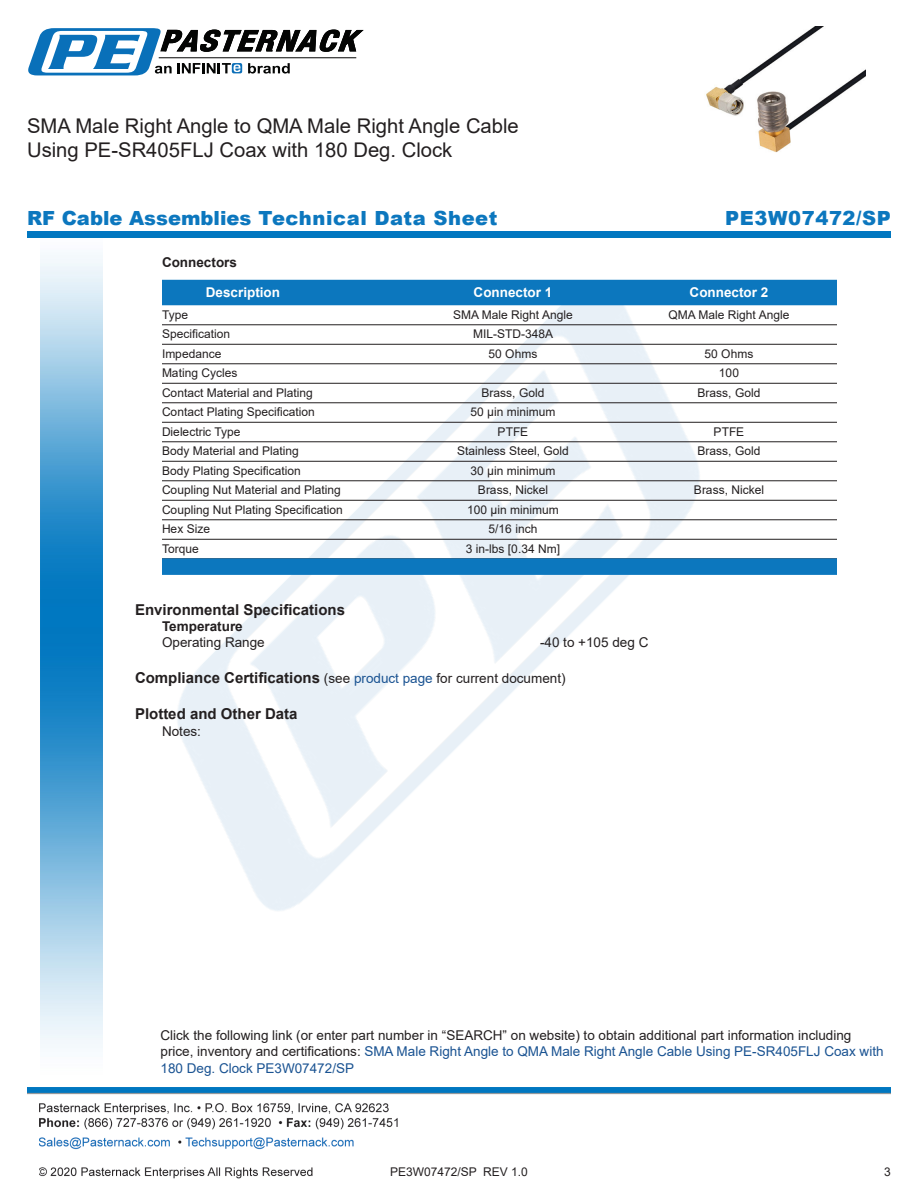
<style>
.page{position:relative;width:918px;height:1188px;background:#fff}
.page>*{position:absolute;margin:0;border:0;box-sizing:border-box;transform-origin:0 0}
.Web_Description_Para{font:20.25px/24.3px "Arial";color:#231f20}
.t1{font:900 19.5px "Arial";letter-spacing:.01em;color:#0c77be}
.t2{font:900 19.5px "Arial";letter-spacing:.03em;color:#0c77be}
.Head1_for_Compliance{font:700 15px "Arial";color:#231f20}
.Head1{font:700 15px "Arial";color:#231f20}
.Description_and_PN_L{font:13.5px/16.2px "Arial";color:#231f20}
.Specs_Para{font:13.5px "Arial";color:#231f20}
.Table_Header_Connect{font:700 13.5px "Arial";color:#fff}
.Head2_after_Head1{font:700 13.5px "Arial";color:#231f20}
.Head2{font:700 13.5px "Arial";color:#231f20}
.Table_Body_Connector{font:12px "Arial";color:#231f20}
.s1{font-weight:400;font-size:13.5px}
.s2{font-weight:400;font-size:13.5px;color:#1a5392}
.s3{color:#1a5392}
</style>
<div class="page">
<img style="left:39px;top:1103px;width:359px;height:76px">
<img style="left:102px;top:255px;width:719px;height:715px">
<img style="left:27px;top:1088px;width:864px;height:7px">
<img style="left:40px;top:237px;width:62px;height:811px">
<div style="left:27px;top:231px;width:864px;height:6px;background:#0177c0"></div>
<svg style="left:28px;top:28px;width:336px;height:47px"></svg>
<div style="left:162px;top:280px;width:675px;height:25px;background:#0c77be"></div>
<hr style="left:162px;top:325px;width:675px;height:1px;background:#231f20">
<hr style="left:162px;top:344px;width:675px;height:1px;background:#231f20">
<hr style="left:162px;top:364px;width:675px;height:1px;background:#231f20">
<hr style="left:162px;top:383px;width:675px;height:1px;background:#231f20">
<hr style="left:162px;top:403px;width:675px;height:1px;background:#231f20">
<hr style="left:162px;top:422px;width:675px;height:1px;background:#231f20">
<hr style="left:162px;top:442px;width:675px;height:1px;background:#231f20">
<hr style="left:162px;top:461px;width:675px;height:1px;background:#231f20">
<hr style="left:162px;top:481px;width:675px;height:1px;background:#231f20">
<hr style="left:162px;top:500px;width:675px;height:1px;background:#231f20">
<hr style="left:162px;top:520px;width:675px;height:1px;background:#231f20">
<hr style="left:162px;top:539px;width:675px;height:1px;background:#231f20">
<div style="left:162px;top:558px;width:675px;height:17px;background:#0c77be"></div>
<img style="left:706px;top:27px;width:160px;height:126px">
<h1 class="Web_Description_Para" style="left:27px;top:114px;width:493px">SMA Male Right Angle to QMA Male Right Angle Cable<br>Using PE-SR405FLJ Coax with 180 Deg. Clock</h1>
<p class="t1" style="left:27px;top:204px;width:472px">RF Cable Assemblies Technical Data Sheet</p>
<p class="t2" style="left:725px;top:204px;width:167px">PE3W07472/SP</p>
<p class="Head2" style="left:162px;top:253px;width:77px">Connectors</p>
<p class="Table_Header_Connect" style="left:206px;top:283px;width:76px">Description</p>
<p class="Table_Header_Connect" style="left:474px;top:283px;width:80px">Connector 1</p>
<p class="Table_Header_Connect" style="left:690px;top:283px;width:80px">Connector 2</p>
<p class="Table_Body_Connector" style="left:162px;top:306px;width:28px">Type</p>
<p class="Table_Body_Connector" style="left:453px;top:306px;width:121px">SMA Male Right Angle</p>
<p class="Table_Body_Connector" style="left:669px;top:306px;width:122px">QMA Male Right Angle</p>
<p class="Table_Body_Connector" style="left:162px;top:326px;width:70px">Specification</p>
<p class="Table_Body_Connector" style="left:473px;top:326px;width:82px">MIL-STD-348A</p>
<p class="Table_Body_Connector" style="left:162px;top:345px;width:61px">Impedance</p>
<p class="Table_Body_Connector" style="left:489px;top:345px;width:50px">50 Ohms</p>
<p class="Table_Body_Connector" style="left:705px;top:345px;width:50px">50 Ohms</p>
<p class="Table_Body_Connector" style="left:162px;top:365px;width:77px">Mating Cycles</p>
<p class="Table_Body_Connector" style="left:719px;top:365px;width:22px">100</p>
<p class="Table_Body_Connector" style="left:162px;top:384px;width:152px">Contact Material and Plating</p>
<p class="Table_Body_Connector" style="left:482px;top:384px;width:64px">Brass, Gold</p>
<p class="Table_Body_Connector" style="left:698px;top:384px;width:64px">Brass, Gold</p>
<p class="Table_Body_Connector" style="left:162px;top:404px;width:154px">Contact Plating Specification</p>
<p class="Table_Body_Connector" style="left:471px;top:404px;width:86px">50 µin minimum</p>
<p class="Table_Body_Connector" style="left:162px;top:423px;width:80px">Dielectric Type</p>
<p class="Table_Body_Connector" style="left:498px;top:423px;width:32px">PTFE</p>
<p class="Table_Body_Connector" style="left:714px;top:423px;width:32px">PTFE</p>
<p class="Table_Body_Connector" style="left:162px;top:443px;width:138px">Body Material and Plating</p>
<p class="Table_Body_Connector" style="left:457px;top:443px;width:113px">Stainless Steel, Gold</p>
<p class="Table_Body_Connector" style="left:698px;top:443px;width:64px">Brass, Gold</p>
<p class="Table_Body_Connector" style="left:162px;top:462px;width:140px">Body Plating Specification</p>
<p class="Table_Body_Connector" style="left:471px;top:462px;width:86px">30 µin minimum</p>
<p class="Table_Body_Connector" style="left:162px;top:482px;width:180px">Coupling Nut Material and Plating</p>
<p class="Table_Body_Connector" style="left:478px;top:482px;width:72px">Brass, Nickel</p>
<p class="Table_Body_Connector" style="left:694px;top:482px;width:72px">Brass, Nickel</p>
<p class="Table_Body_Connector" style="left:162px;top:501px;width:182px">Coupling Nut Plating Specification</p>
<p class="Table_Body_Connector" style="left:467px;top:501px;width:93px">100 µin minimum</p>
<p class="Table_Body_Connector" style="left:162px;top:521px;width:50px">Hex Size</p>
<p class="Table_Body_Connector" style="left:489px;top:521px;width:50px">5/16 inch</p>
<p class="Table_Body_Connector" style="left:162px;top:540px;width:38px">Torque</p>
<p class="Table_Body_Connector" style="left:466px;top:540px;width:96px">3 in-lbs [0.34 Nm]</p>
<p class="Head1" style="left:135px;top:599px;width:212px">Environmental Specifications</p>
<p class="Head2_after_Head1" style="left:162px;top:617px;width:82px">Temperature</p>
<p class="Specs_Para" style="left:162px;top:633px;width:104px">Operating Range</p>
<p class="Specs_Para" style="left:540px;top:633px;width:110px">-40 to +105 deg C</p>
<p class="Head1_for_Compliance" style="left:135px;top:668px;width:432px">Compliance Certifications <span class="s1">(see</span> <span class="s2">product page</span> <span class="s1">for current document)</span></p>
<p class="Head1_for_Compliance" style="left:135px;top:704px;width:164px">Plotted and Other Data</p>
<p class="Specs_Para" style="left:162px;top:722px;width:41px">Notes:</p>
<p class="Description_and_PN_L" style="left:160px;top:1027px;width:725px">Click the following link (or enter part number in “SEARCH” on website) to obtain additional part information including price, inventory and certifications: <span class="s3">SMA Male Right Angle to QMA Male Right Angle Cable Using PE-SR405FLJ Coax with<br>180 Deg. Clock PE3W07472/SP</span></p>
<p class="Table_Body_Connector" style="left:390px;top:1163px;width:139px">PE3W07472/SP REV 1.0</p>
<p class="Table_Body_Connector" style="left:884px;top:1164px;width:8px">3</p>
</div>
